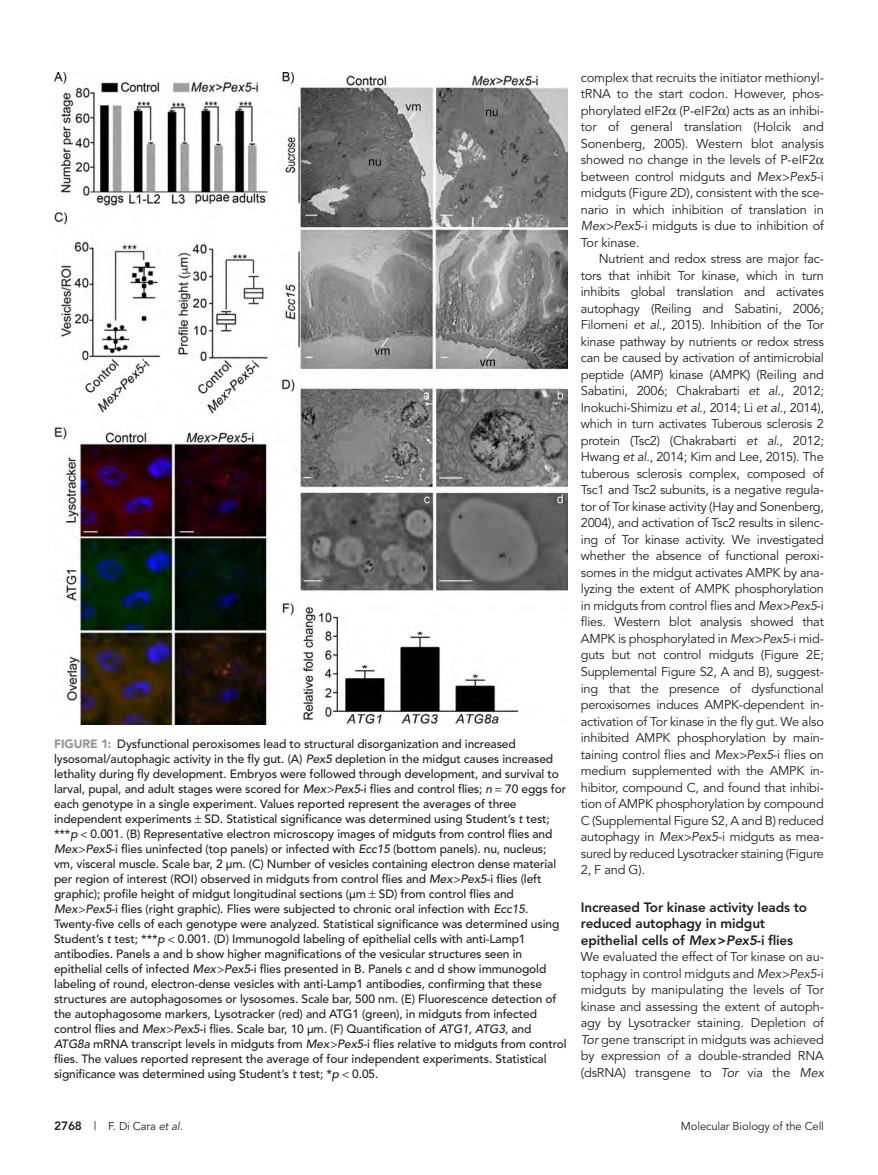
<style>
.page{position:relative;width:878px;height:1175px;background:#fff}
.page>*{position:absolute;margin:0;border:0;box-sizing:border-box;transform-origin:0 0}
.t1{font:800 13.5px/16.5px "Avenir";letter-spacing:-.01em;color:#231f20}
.Para{font:12.75px/16.5px "Avenir";letter-spacing:-.01em;color:#231f20}
.ParaFL{font:12.75px/16.5px "Avenir";letter-spacing:-.01em;color:#231f20;text-align:justify}
.FigCaption{font:500 12px/15px "Avenir";letter-spacing:-.01em;color:#231f20}
.ParaFL-2{font:11.25px "Avenir";letter-spacing:-.01em;color:#231f20}
.s1{font-weight:900;color:#939598}
.s2{font-style:italic}
.s3{font-weight:800;font-size:12px}
.s4{font-size:12px}
</style>
<div class="page">
<img style="left:54px;top:72px;width:513px;height:652px">
<p class="FigCaption" style="left:54px;top:736px;width:514px"><span class="s1">FIGURE 1:</span> Dysfunctional peroxisomes lead to structural disorganization and increased lysosomal/autophagic activity in the fly gut. (A) <span class="s2">Pex5</span> depletion in the midgut causes increased lethality during fly development. Embryos were followed through development, and survival to larval, pupal, and adult stages were scored for <span class="s2">Mex Pex5</span>-i flies and control flies; <span class="s2">n</span> 70 eggs for each genotype in a single experiment. Values reported represent the averages of three independent experiments SD. Statistical significance was determined using Student’s <span class="s2">t</span> test; ***<span class="s2">p</span> 0.001. (B) Representative electron microscopy images of midguts from control flies and <span class="s2">Mex Pex5</span>-i flies uninfected (top panels) or infected with <span class="s2">Ecc15</span> (bottom panels). nu, nucleus; vm, visceral muscle. Scale bar, 2 µm. (C) Number of vesicles containing electron dense material per region of interest (ROI) observed in midguts from control flies and <span class="s2">Mex Pex5</span>-i flies (left graphic); profile height of midgut longitudinal sections (µm SD) from control flies and<br><span class="s2">Mex Pex5</span>-i flies (right graphic). Flies were subjected to chronic oral infection with <span class="s2">Ecc15</span>.<br>Twenty-five cells of each genotype were analyzed. Statistical significance was determined using Student’s <span class="s2">t</span> test; ***<span class="s2">p</span> 0.001. (D) Immunogold labeling of epithelial cells with anti-Lamp1 antibodies. Panels a and b show higher magnifications of the vesicular structures seen in epithelial cells of infected <span class="s2">Mex Pex5</span>-i flies presented in B. Panels c and d show immunogold labeling of round, electron-dense vesicles with anti-Lamp1 antibodies, confirming that these structures are autophagosomes or lysosomes. Scale bar, 500 nm. (E) Fluorescence detection of the autophagosome markers, Lysotracker (red) and ATG1 (green), in midguts from infected control flies and <span class="s2">Mex Pex5</span>-i flies. Scale bar, 10 µm. (F) Quantification of <span class="s2">ATG1</span>, <span class="s2">ATG3</span>, and <span class="s2">ATG8a</span> mRNA transcript levels in midguts from <span class="s2">Mex Pex5</span>-i flies relative to midguts from control flies. The values reported represent the average of four independent experiments. Statistical significance was determined using Student’s <span class="s2">t</span> test; *<span class="s2">p</span> 0.05.</p>
<p class="Para" style="left:580px;top:69px;width:245px">complex that recruits the initiator methionyl&shy;tRNA to the start codon. However, phos&shy;phorylated eIF2 (P-eIF2 ) acts as an inhibi&shy;tor of general translation (Holcik and Sonenberg, 2005). Western blot analysis showed no change in the levels of P-eIF2 between control midguts and <span class="s2">Mex Pex5</span>-i midguts (Figure 2D), consistent with the sce&shy;nario in which inhibition of translation in <span class="s2">Mex Pex5</span>-i midguts is due to inhibition of Tor kinase.</p>
<p class="Para" style="left:580px;top:251px;width:245px;text-align:justify;text-indent:18px">Nutrient and redox stress are major fac&shy;tors that inhibit Tor kinase, which in turn inhibits global translation and activates autophagy (Reiling and Sabatini, 2006; Filomeni <span class="s2">et al</span>., 2015). Inhibition of the Tor kinase pathway by nutrients or redox stress can be caused by activation of antimicrobial peptide (AMP) kinase (AMPK) (Reiling and Sabatini, 2006; Chakrabarti <span class="s2">et al</span>., 2012; Inokuchi-Shimizu <span class="s2">et al</span>., 2014; Li <span class="s2">et al</span>., 2014), which in turn activates Tuberous sclerosis 2 protein (Tsc2) (Chakrabarti <span class="s2">et al</span>., 2012; Hwang <span class="s2">et al</span>., 2014; Kim and Lee, 2015). The tuberous sclerosis complex, composed of Tsc1 and Tsc2 subunits, is a negative regula&shy;tor of Tor kinase activity (Hay and Sonenberg, 2004), and activation of Tsc2 results in silenc&shy;ing of Tor kinase activity. We investigated whether the absence of functional peroxi&shy;somes in the midgut activates AMPK by ana&shy;lyzing the extent of AMPK phosphorylation in midguts from control flies and <span class="s2">Mex Pex5</span>-i flies. Western blot analysis showed that AMPK is phosphorylated in <span class="s2">Mex Pex5</span>-i mid&shy;guts but not control midguts (Figure 2E; Supplemental Figure S2, A and B), suggest&shy;ing that the presence of dysfunctional peroxisomes induces AMPK-dependent in&shy;activation of Tor kinase in the fly gut. We also inhibited AMPK phosphorylation by main&shy;taining control flies and <span class="s2">Mex Pex5</span>-i flies on medium supplemented with the AMPK in&shy;hibitor, compound C, and found that inhibi&shy;tion of AMPK phosphorylation by compound C (Supplemental Figure S2, A and B) reduced autophagy in <span class="s2">Mex Pex5</span>-i midguts as mea&shy;sured by reduced Lysotracker staining (Figure 2, F and G).</p>
<h2 class="t1" style="left:580px;top:898px;width:228px">Increased Tor kinase activity leads to reduced autophagy in midgut epithelial cells of <span class="s2">Mex</span>&gt;<span class="s2">Pex5</span>-i flies</h2>
<p class="ParaFL" style="left:580px;top:948px;width:245px">We evaluated the effect of Tor kinase on au&shy;tophagy in control midguts and <span class="s2">Mex Pex5</span>-i midguts by manipulating the levels of Tor kinase and assessing the extent of autoph&shy;agy by Lysotracker staining. Depletion of <span class="s2">Tor</span> gene transcript in midguts was achieved by expression of a double-stranded RNA (dsRNA) transgene to <span class="s2">Tor</span> via the <span class="s2">Mex</span></p>
<p class="ParaFL-2" style="left:54px;top:1119px;width:130px"><span class="s3">2768</span> <span class="s4">|</span> F. Di Cara <span class="s2">et al</span>.</p>
<p class="ParaFL-2" style="left:681px;top:1119px;width:144px">Molecular Biology of the Cell</p>
</div>
